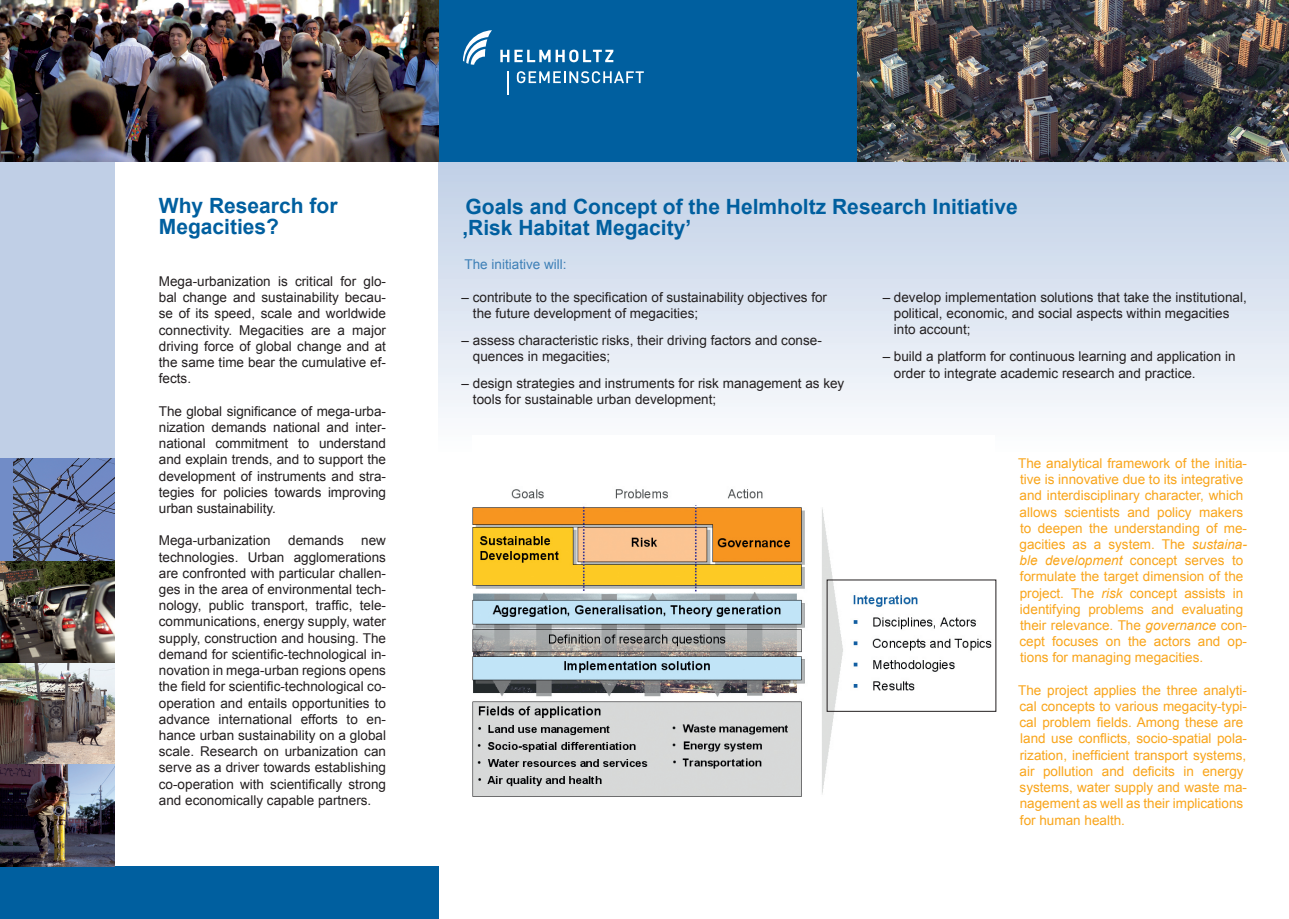
<style>
.page{position:relative;width:1289px;height:919px;background:#fff}
.page>*{position:absolute;margin:0;border:0;box-sizing:border-box;transform-origin:0 0}
.t1{font:700 21px/21px "Arial";color:#005f9f}
.t2{font:13.5px/16.2px "Arial";color:#231f20}
.t3{font:13.5px/16.2px "Arial";color:#f9a51b}
.t4{font:13.5px "Arial";color:#3e80b7}
.s1{font-style:italic}
</style>
<div class="page">
<div style="left:438px;top:162px;width:850px;height:293px;background:linear-gradient(to bottom,#c0cfe6,#fdfefe)"></div>
<div style="left:0;top:19px;width:115px;height:439px;background:#c0cfe6"></div>
<div style="left:438px;top:0;width:419px;height:162px;background:#005f9f"></div>
<div style="left:0;top:866px;width:438px;height:52px;background:#005f9f"></div>
<img style="left:0;top:0;width:438px;height:162px">
<img style="left:0;top:560px;width:115px;height:306px">
<img style="left:13px;top:458px;width:102px;height:102px">
<div style="left:0;top:458px;width:13px;height:102px;background:#718cc7"></div>
<img style="left:857px;top:0;width:431px;height:162px">
<svg style="left:500px;top:50px;width:113px;height:12px"></svg>
<svg style="left:507px;top:71px;width:1px;height:24px"></svg>
<svg style="left:517px;top:71px;width:127px;height:12px"></svg>
<svg style="left:463px;top:30px;width:29px;height:35px"></svg>
<img style="left:472px;top:435px;width:522px;height:362px">
<h1 class="t1" style="left:159px;top:196px;width:180px">Why Research for<br>Megacities?</h1>
<p class="t2" style="left:159px;top:273px;width:229px;text-align:justify">Mega-urbanization is critical for glo&shy;bal change and sustainability becau&shy;se of its speed, scale and worldwide connectivity. Megacities are a major driving force of global change and at the same time bear the cumulative ef&shy;fects.</p>
<p class="t2" style="left:159px;top:403px;width:229px;text-align:justify">The global significance of mega-urba&shy;nization demands national and inter&shy;national commitment to understand and explain trends, and to support the development of instruments and stra&shy;tegies for policies towards improving urban sustainability.</p>
<p class="t2" style="left:159px;top:532px;width:113px">Mega-urbanization</p>
<p class="t2" style="left:288px;top:532px;width:57px">demands</p>
<p class="t2" style="left:159px;top:532px;width:229px;text-align:justify;text-indent:202px">new technologies. Urban agglomerations are confronted with particular challen&shy;ges in the area of environmental tech&shy;nology, public transport, traffic, tele&shy;communications, energy supply, water supply, construction and housing. The demand for scientific-technological in&shy;novation in mega-urban regions opens the field for scientific-technological co&shy;operation and entails opportunities to advance international efforts to en&shy;hance urban sustainability on a global scale. Research on urbanization can serve as a driver towards establishing co-operation with scientifically strong and economically capable partners.</p>
<h1 class="t1" style="left:462px;top:197px;width:557px">Goals and Concept of the Helmholtz Research Initiative ‚Risk Habitat Megacity’</h1>
<p class="t4" style="left:464px;top:256px;width:104px">The initiative will:</p>
<p class="t2" style="left:473px;top:289px;width:356px;text-indent:-11px">– contribute to the specification of sustainability objectives for the future development of megacities;</p>
<p class="t2" style="left:473px;top:332px;width:350px;text-indent:-11px">– assess characteristic risks, their driving factors and conse&shy;quences in megacities;</p>
<p class="t2" style="left:473px;top:375px;width:373px;text-indent:-11px">– design strategies and instruments for risk management as key tools for sustainable urban development;</p>
<p class="t2" style="left:893px;top:289px;width:354px;text-indent:-11px">– develop implementation solutions that take the institutional, political, economic, and social aspects within megacities into account;</p>
<p class="t2" style="left:893px;top:348px;width:343px;text-indent:-11px">– build a platform for continuous learning and application in order to integrate academic research and practice.</p>
<p class="t3" style="left:1018px;top:455px;width:230px">The analytical framework of the initia&shy;tive is innovative due to its integrative and interdisciplinary character, which allows scientists and policy makers to deepen the understanding of me&shy;gacities as a system. The <span class="s1">sustaina&shy;ble development</span> concept serves to formulate the target dimension of the project. The <span class="s1">risk</span> concept assists in identifying problems and evaluating their relevance. The <span class="s1">governance</span> con&shy;cept focuses on the actors and op&shy;tions for managing megacities.</p>
<p class="t3" style="left:1018px;top:682px;width:230px">The project applies the three analyti&shy;cal concepts to various megacity-typi&shy;cal problem fields. Among these are land use conflicts, socio-spatial pola&shy;rization, inefficient transport systems, air pollution and deficits in energy systems, water supply and waste ma&shy;nagement as well as their implications for human health.</p>
</div>
